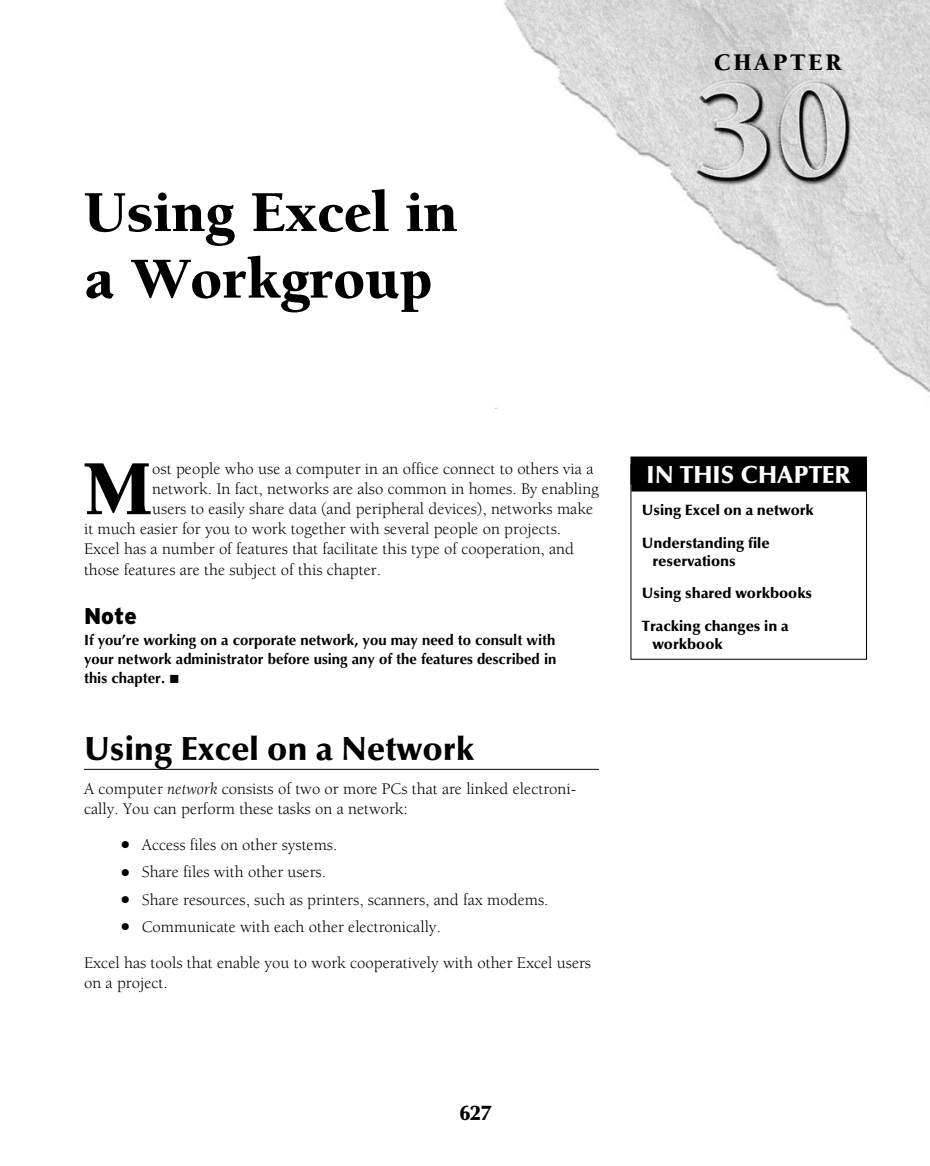
<style>
.page{position:relative;width:930px;height:1166px;background:#fff}
.page>*{position:absolute;margin:0;border:0;box-sizing:border-box;transform-origin:0 0}
.t1{font:900 79.98px "Berkeley Std";color:#000}
.t2{font:900 59.5px/66.5px "Berkeley Std";color:#000}
.t3{font:900 33.25px "Optima LT Std";color:#000}
.t4{font:900 24.5px "Optima LT Std";color:#fff}
.t5{font:900 24.5px "Berkeley Std";letter-spacing:.11em;color:#000}
.t6{font:900 22.75px "Interstate";color:#000}
.t7{font:900 21px "Optima LT Std";color:#000}
.t8{font:16.62px/20.1px "Berkeley Std";color:#000}
.t9{font:700 14.88px/19.2px "Optima LT Std";color:#000;text-align:justify}
.t10{font:900 14.88px/32.4px "Optima LT Std";color:#000}
.s1{font-style:italic}
</style>
<div class="page">
<img style="left:495px;top:0;width:434px;height:408px">
<div style="left:630px;top:456px;width:236px;height:28px;background:#000"></div>
<div style="left:631px;top:479px;width:234px;height:12px;background:#000"></div>
<div style="left:630px;top:464px;width:236px;height:195px;border:1px solid #000"></div>
<hr style="left:84px;top:769px;width:514px;height:1px;background:#000">
<h2 class="t2" style="left:84px;top:183px;width:375px">Using Excel in a Workgroup</h2>
<h3 class="t5" style="left:713px;top:52px;width:129px">CHAPTER</h3>
<h1 class="t1" style="left:84px;top:457px;width:70px">M</h1>
<p class="t8" style="left:152px;top:460px;width:442px">ost people who use a computer in an office connect to others via a</p>
<p class="t8" style="left:152px;top:480px;width:448px">network. In fact, networks are also common in homes. By enabling</p>
<p class="t8" style="left:152px;top:500px;width:442px">users to easily share data (and peripheral devices), networks make</p>
<p class="t8" style="left:84px;top:520px;width:478px">it much easier for you to work together with several people on projects.</p>
<p class="t8" style="left:84px;top:540px;width:491px">Excel has a number of features that facilitate this type of cooperation, and</p>
<p class="t8" style="left:84px;top:560px;width:298px">those features are the subject of this chapter.</p>
<h3 class="t6" style="left:84px;top:607px;width:54px">Note</h3>
<p class="t9" style="left:84px;top:631px;width:474px">If you’re working on a corporate network, you may need to consult with your network administrator before using any of the features described in this chapter. ■</p>
<h3 class="t3" style="left:84px;top:735px;width:391px">Using Excel on a Network</h3>
<p class="t8" style="left:84px;top:780px;width:493px">A computer <span class="s1">network</span> consists of two or more PCs that are linked electroni&shy;cally. You can perform these tasks on a network:</p>
<p class="t8" style="left:121px;top:836px;width:218px">● Access files on other systems.</p>
<p class="t8" style="left:121px;top:863px;width:207px">● Share files with other users.</p>
<p class="t8" style="left:121px;top:890px;width:429px">● Share resources, such as printers, scanners, and fax modems.</p>
<p class="t8" style="left:84px;top:909px;width:508px;line-height:35.9px;text-indent:37px">● Communicate with each other electronically.<br>Excel has tools that enable you to work cooperatively with other Excel users</p>
<p class="t8" style="left:84px;top:973px;width:85px">on a project.</p>
<h3 class="t4" style="left:646px;top:464px;width:206px">IN THIS CHAPTER</h3>
<p class="t10" style="left:641px;top:495px;width:173px">Using Excel on a network<br>Understanding file</p>
<p class="t10" style="left:641px;top:546px;width:172px;text-indent:11px">reservations<br>Using shared workbooks<br>Tracking changes in a</p>
<p class="t10" style="left:652px;top:629px;width:72px">workbook</p>
<p class="t7" style="left:459px;top:1104px;width:33px">627</p>
</div>
